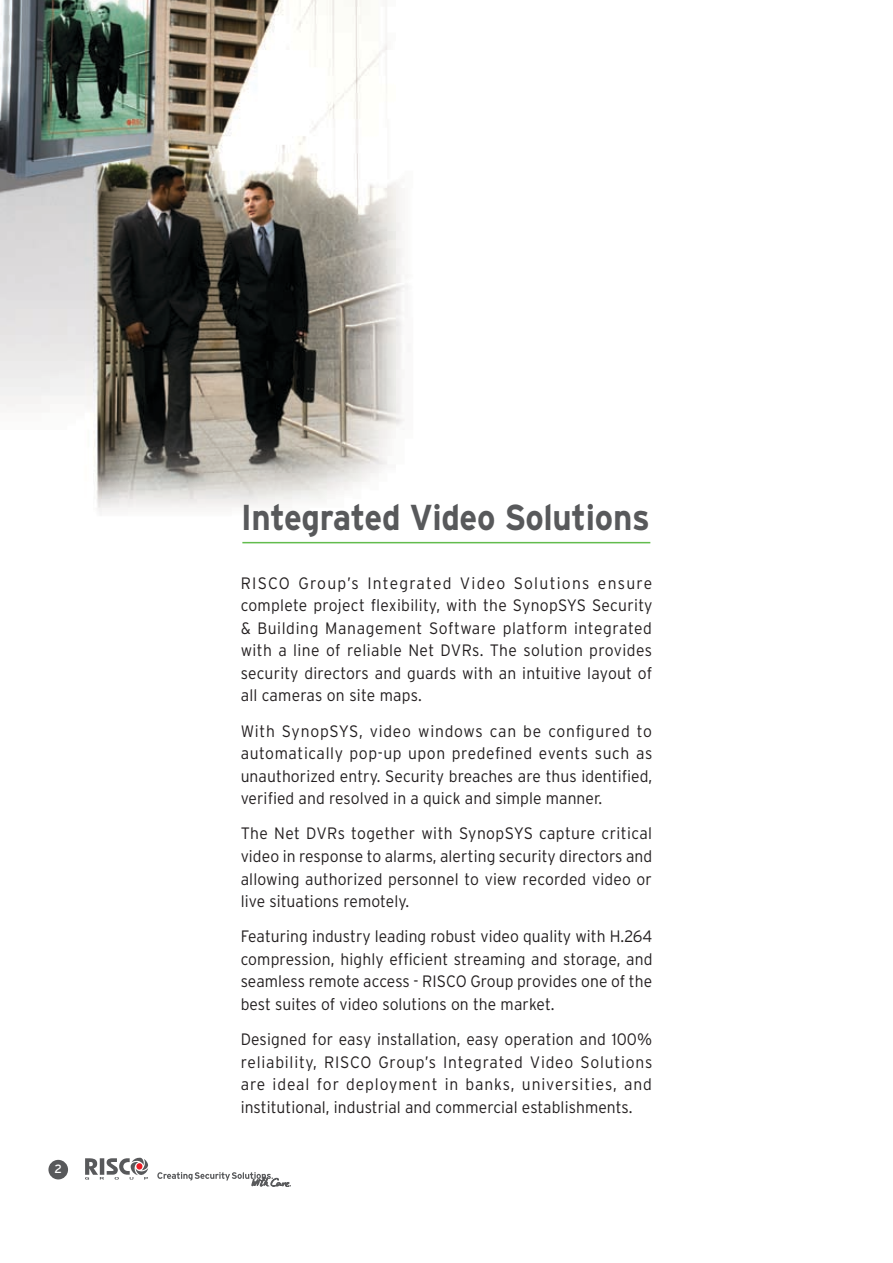
<style>
.page{position:relative;width:893px;height:1263px;background:#fff}
.page>*{position:absolute;margin:0;border:0;box-sizing:border-box;transform-origin:0 0}
.t1{font:700 36px "Interstate";letter-spacing:-.01em;color:#58595b;scale:.92 1}
.t2{font:300 16.5px/22.5px "Interstate";letter-spacing:.005em;color:#231f20;text-align:justify;scale:.95 1}
.t3{font:12px "Interstate";color:#fff}
</style>
<div class="page">
<img style="left:0;top:0;width:408px;height:512px">
<hr style="left:242px;top:542px;width:408px;height:1px;background:#62bc4d">
<div style="left:48px;top:1160px;width:20px;height:19px;background:#58595b;border-radius:50%"></div>
<svg style="left:85px;top:1157px;width:63px;height:23px"></svg>
<svg style="left:157px;top:1172px;width:134px;height:15px"></svg>
<p class="t3" style="left:54px;top:1162px;width:9px">2</p>
<h1 class="t1" style="left:241px;top:497px;width:446px">Integrated Video Solutions</h1>
<p class="t2" style="left:241px;top:572px;width:435px">RISCO Group’s Integrated Video Solutions ensure complete project flexibility, with the SynopSYS Security &amp; Building Management Software platform integrated with a line of reliable Net DVRs. The solution provides security directors and guards with an intuitive layout of all cameras on site maps.</p>
<p class="t2" style="left:241px;top:719px;width:435px">With SynopSYS, video windows can be configured to automatically pop-up upon predefined events such as unauthorized entry. Security breaches are thus identified, verified and resolved in a quick and simple manner.</p>
<p class="t2" style="left:241px;top:822px;width:435px">The Net DVRs together with SynopSYS capture critical video in response to alarms, alerting security directors and allowing authorized personnel to view recorded video or live situations remotely.</p>
<p class="t2" style="left:241px;top:925px;width:435px">Featuring industry leading robust video quality with H.264 compression, highly efficient streaming and storage, and seamless remote access - RISCO Group provides one of the best suites of video solutions on the market.</p>
<p class="t2" style="left:241px;top:1028px;width:435px">Designed for easy installation, easy operation and 100% reliability, RISCO Group’s Integrated Video Solutions are ideal for deployment in banks, universities, and institutional, industrial and commercial establishments.</p>
</div>
